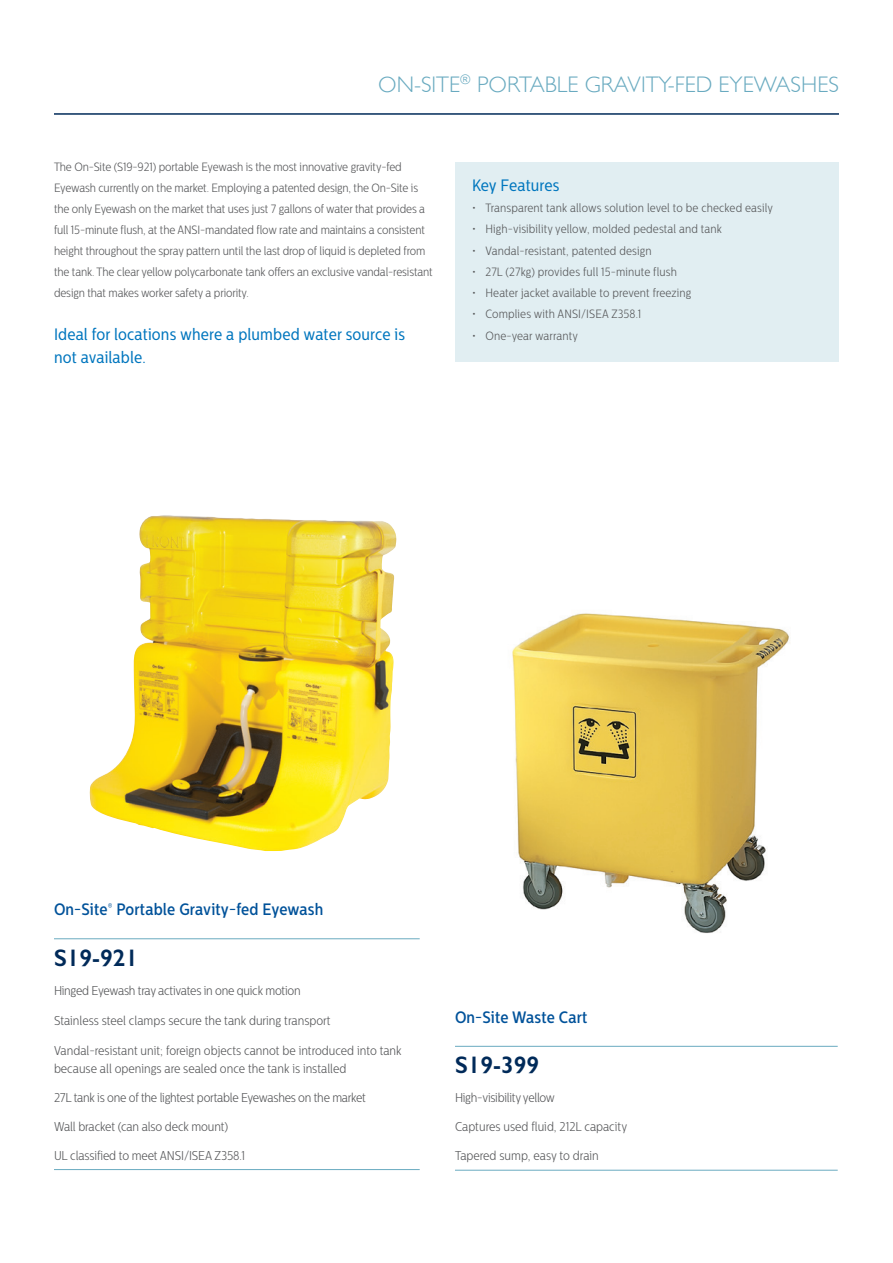
<style>
.page{position:relative;width:893px;height:1263px;background:#fff}
.page>*{position:absolute;margin:0;border:0;box-sizing:border-box;transform-origin:0 0}
.t1{font:600 24px "Gill Sans";color:#002a59}
.t2{font:300 22.5px "Gill Sans";color:#69aac0}
.t3{font:16.5px/22.5px "Centrale Sans Cnd";letter-spacing:.01em;color:#0076be}
.t4{font:500 16.5px "Centrale Sans Cnd";letter-spacing:.01em;color:#01529a}
.t5{font:300 12.75px/18px "Centrale Sans Cnd";letter-spacing:-.005em;color:#57585a}
.t6{font:300 12px/21px "Centrale Sans Cnd";letter-spacing:-.01em;color:#57585a}
.t7{font:300 12px "Centrale Sans Cnd";letter-spacing:.01em;color:#57585a}
</style>
<div class="page">
<div style="left:455px;top:162px;width:384px;height:199px;background:#e1eef2"></div>
<hr style="left:54px;top:113px;width:785px;height:2px;background:#002a59">
<hr style="left:455px;top:1046px;width:383px;height:1px;background:#69aac0">
<hr style="left:455px;top:1170px;width:383px;height:1px;background:#69aac0">
<img style="left:512px;top:613px;width:277px;height:320px">
<img style="left:89px;top:515px;width:308px;height:336px">
<hr style="left:54px;top:938px;width:366px;height:1px;background:#69aac0">
<hr style="left:54px;top:1169px;width:366px;height:1px;background:#69aac0">
<h2 class="t2" style="left:378px;top:67px;width:462px">ON-SITE<sup>®</sup> PORTABLE GRAVITY-FED EYEWASHES</h2>
<p class="t6" style="left:54px;top:156px;width:380px">The On-Site (S19-921) portable Eyewash is the most innovative gravity-fed Eyewash currently on the market. Employing a patented design, the On-Site is the only Eyewash on the market that uses just 7 gallons of water that provides a full 15-minute flush, at the ANSI-mandated flow rate and maintains a consistent height throughout the spray pattern until the last drop of liquid is depleted from the tank. The clear yellow polycarbonate tank offers an exclusive vandal-resistant design that makes worker safety a priority.</p>
<h3 class="t3" style="left:54px;top:324px;width:353px">Ideal for locations where a plumbed water source is not available.</h3>
<h3 class="t3" style="left:472px;top:174px;width:89px">Key Features</h3>
<p class="t7" style="left:472px;top:201px;width:302px">• Transparent tank allows solution level to be checked easily</p>
<p class="t7" style="left:472px;top:222px;width:251px">• High-visibility yellow, molded pedestal and tank</p>
<p class="t7" style="left:472px;top:244px;width:181px">• Vandal-resistant, patented design</p>
<p class="t7" style="left:472px;top:265px;width:207px">• 27L (27kg) provides full 15-minute flush</p>
<p class="t7" style="left:472px;top:286px;width:221px">• Heater jacket available to prevent freezing</p>
<p class="t7" style="left:472px;top:307px;width:171px">• Complies with ANSI/ISEA Z358.1</p>
<p class="t7" style="left:472px;top:329px;width:107px">• One-year warranty</p>
<h3 class="t4" style="left:54px;top:900px;width:271px">On-Site<sup>®</sup> Portable Gravity-fed Eyewash</h3>
<h1 class="t1" style="left:54px;top:943px;width:86px">S19-921</h1>
<p class="t5" style="left:54px;top:981px;width:248px">Hinged Eyewash tray activates in one quick motion</p>
<p class="t5" style="left:54px;top:1011px;width:278px">Stainless steel clamps secure the tank during transport</p>
<p class="t5" style="left:54px;top:1041px;width:349px">Vandal-resistant unit; foreign objects cannot be introduced into tank because all openings are sealed once the tank is installed</p>
<p class="t5" style="left:54px;top:1088px;width:314px">27L tank is one of the lightest portable Eyewashes on the market</p>
<p class="t5" style="left:54px;top:1117px;width:176px">Wall bracket (can also deck mount)</p>
<p class="t5" style="left:54px;top:1146px;width:193px">UL classified to meet ANSI/ISEA Z358.1</p>
<h3 class="t4" style="left:455px;top:1007px;width:134px">On-Site Waste Cart</h3>
<h1 class="t1" style="left:455px;top:1051px;width:86px">S19-399</h1>
<p class="t5" style="left:455px;top:1089px;width:102px">High-visibility yellow</p>
<p class="t5" style="left:455px;top:1118px;width:174px">Captures used fluid, 212L capacity</p>
<p class="t5" style="left:455px;top:1147px;width:145px">Tapered sump, easy to drain</p>
</div>
